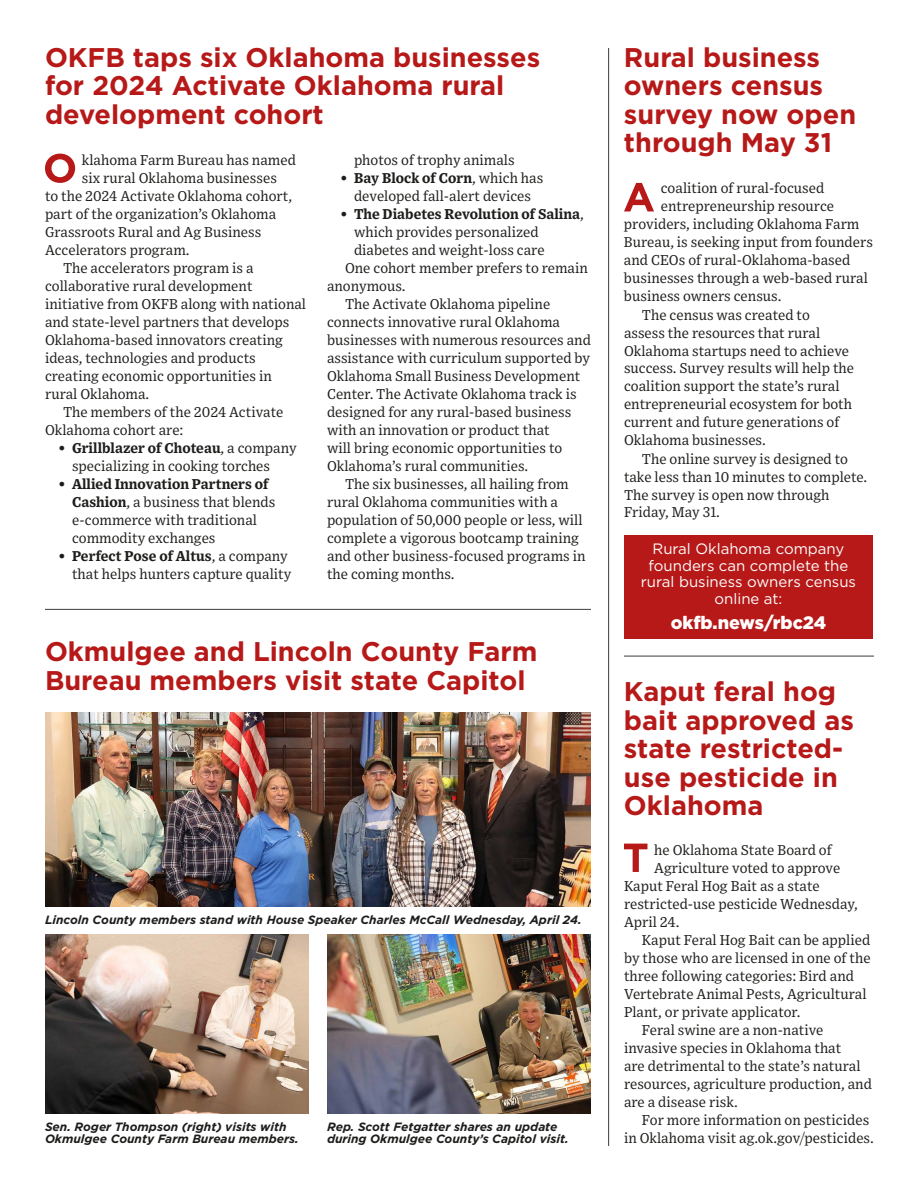
<style>
.page{position:relative;width:918px;height:1188px;background:#fff}
.page>*{position:absolute;margin:0;border:0;box-sizing:border-box;transform-origin:0 0}
.Headline_-_Gotham{font:700 27px/28.5px "Gotham";color:#b61918}
.t1{font:900 18px "Gotham";color:#fff}
.t2{font:15px/16.5px "Gotham";color:#fff;text-align:center}
.Body_Text_-_Exchange{font:14.25px/18px "Exchange";color:#1d1d1b}
.t3{font:italic 700 12px/12px "Gotham";color:#1d1d1b}
.s1{font-weight:700}
</style>
<div class="page">
<svg style="left:624px;top:183px;width:30px;height:28px"></svg>
<svg style="left:45px;top:154px;width:30px;height:29px"></svg>
<svg style="left:624px;top:844px;width:23px;height:28px"></svg>
<hr style="left:608px;top:48px;width:1px;height:1098px;background:#3c3c3b">
<div style="left:624px;top:535px;width:249px;height:103px;background:#b61918"></div>
<hr style="left:624px;top:656px;width:250px;height:1px;background:#3c3c3b">
<hr style="left:45px;top:609px;width:546px;height:1px;background:#3c3c3b">
<img style="left:45px;top:712px;width:546px;height:195px">
<img style="left:45px;top:934px;width:264px;height:180px">
<img style="left:327px;top:934px;width:264px;height:180px">
<p class="Headline_-_Gotham" style="left:45px;top:43px;width:497px">OKFB taps six Oklahoma businesses for 2024 Activate Oklahoma rural development cohort</p>
<p class="Headline_-_Gotham" style="left:624px;top:43px;width:234px">Rural business owners census survey now open through May 31</p>
<p class="Body_Text_-_Exchange" style="left:354px;top:150px;width:162px">photos of trophy animals</p>
<p class="Body_Text_-_Exchange" style="left:341px;top:168px;width:204px;text-align:center"><span class="s1">• Bay Block of Corn</span>, which has developed fall-alert devices</p>
<p class="Body_Text_-_Exchange" style="left:354px;top:204px;width:231px;text-indent:-14px"><span class="s1">• The Diabetes Revolution of Salina</span>, which provides personalized diabetes and weight-loss care</p>
<p class="Body_Text_-_Exchange" style="left:327px;top:258px;width:262px;text-indent:18px">One cohort member prefers to remain anonymous.</p>
<p class="Body_Text_-_Exchange" style="left:327px;top:294px;width:265px;text-indent:18px">The Activate Oklahoma pipeline connects innovative rural Oklahoma businesses with numerous resources and assistance with curriculum supported by Oklahoma Small Business Development Center. The Activate Oklahoma track is designed for any rural-based business with an innovation or product that<br>will bring economic opportunities to Oklahoma’s rural communities.</p>
<p class="Body_Text_-_Exchange" style="left:327px;top:474px;width:260px;text-indent:18px">The six businesses, all hailing from rural Oklahoma communities with a population of 50,000 people or less, will complete a vigorous bootcamp training and other business-focused programs in the coming months.</p>
<p class="Body_Text_-_Exchange" style="left:82px;top:150px;width:216px">klahoma Farm Bureau has named</p>
<p class="Body_Text_-_Exchange" style="left:82px;top:168px;width:197px">six rural Oklahoma businesses</p>
<p class="Body_Text_-_Exchange" style="left:45px;top:186px;width:249px">to the 2024 Activate Oklahoma cohort,</p>
<p class="Body_Text_-_Exchange" style="left:45px;top:204px;width:233px">part of the organization’s Oklahoma</p>
<p class="Body_Text_-_Exchange" style="left:45px;top:222px;width:218px">Grassroots Rural and Ag Business</p>
<p class="Body_Text_-_Exchange" style="left:45px;top:240px;width:146px">Accelerators program.</p>
<p class="Body_Text_-_Exchange" style="left:45px;top:258px;width:263px;text-indent:18px">The accelerators program is a collaborative rural development initiative from OKFB along with national and state-level partners that develops Oklahoma-based innovators creating ideas, technologies and products creating economic opportunities in rural Oklahoma.</p>
<p class="Body_Text_-_Exchange" style="left:45px;top:402px;width:240px;text-indent:18px">The members of the 2024 Activate<br>Oklahoma cohort are:</p>
<p class="Body_Text_-_Exchange" style="left:72px;top:438px;width:226px;text-indent:-14px"><span class="s1">• Grillblazer of Choteau</span>, a company specializing in cooking torches</p>
<p class="Body_Text_-_Exchange" style="left:72px;top:474px;width:205px;text-indent:-14px"><span class="s1">• Allied Innovation Partners of<br>Cashion</span>, a business that blends e-commerce with traditional commodity exchanges</p>
<p class="Body_Text_-_Exchange" style="left:59px;top:546px;width:234px;text-align:right"><span class="s1">• Perfect Pose of Altus</span>, a company that helps hunters capture quality</p>
<p class="Body_Text_-_Exchange" style="left:661px;top:179px;width:165px">coalition of rural-focused</p>
<p class="Body_Text_-_Exchange" style="left:661px;top:197px;width:175px">entrepreneurship resource</p>
<p class="Body_Text_-_Exchange" style="left:624px;top:215px;width:237px">providers, including Oklahoma Farm</p>
<p class="Body_Text_-_Exchange" style="left:624px;top:233px;width:251px">Bureau, is seeking input from founders</p>
<p class="Body_Text_-_Exchange" style="left:624px;top:251px;width:228px">and CEOs of rural-Oklahoma-based</p>
<p class="Body_Text_-_Exchange" style="left:624px;top:269px;width:245px">businesses through a web-based rural</p>
<p class="Body_Text_-_Exchange" style="left:624px;top:287px;width:159px">business owners census.</p>
<p class="Body_Text_-_Exchange" style="left:624px;top:305px;width:232px;text-indent:18px">The census was created to assess the resources that rural<br>Oklahoma startups need to achieve success. Survey results will help the coalition support the state’s rural entrepreneurial ecosystem for both current and future generations of<br>Oklahoma businesses.</p>
<p class="Body_Text_-_Exchange" style="left:624px;top:449px;width:245px;text-indent:18px">The online survey is designed to take less than 10 minutes to complete.<br>The survey is open now through<br>Friday, May 31.</p>
<p class="t2" style="left:641px;top:540px;width:217px">Rural Oklahoma company founders can complete the rural business owners census online at:</p>
<p class="t1" style="left:671px;top:611px;width:157px">okfb.news/rbc24</p>
<p class="Headline_-_Gotham" style="left:45px;top:637px;width:494px">Okmulgee and Lincoln County Farm<br>Bureau members visit state Capitol</p>
<p class="t3" style="left:45px;top:913px;width:538px">Lincoln County members stand with House Speaker Charles McCall Wednesday, April 24.</p>
<p class="t3" style="left:45px;top:1121px;width:255px">Sen. Roger Thompson (right) visits with<br>Okmulgee County Farm Bureau members.</p>
<p class="t3" style="left:327px;top:1121px;width:243px">Rep. Scott Fetgatter shares an update during Okmulgee County’s Capitol visit.</p>
<p class="Headline_-_Gotham" style="left:624px;top:677px;width:231px">Kaput feral hog bait approved as state restricted&shy;use pesticide in<br>Oklahoma</p>
<p class="Body_Text_-_Exchange" style="left:654px;top:840px;width:179px">he Oklahoma State Board of</p>
<p class="Body_Text_-_Exchange" style="left:654px;top:858px;width:188px">Agriculture voted to approve</p>
<p class="Body_Text_-_Exchange" style="left:624px;top:876px;width:197px">Kaput Feral Hog Bait as a state</p>
<p class="Body_Text_-_Exchange" style="left:624px;top:894px;width:235px">restricted-use pesticide Wednesday,</p>
<p class="Body_Text_-_Exchange" style="left:624px;top:912px;width:57px">April 24.</p>
<p class="Body_Text_-_Exchange" style="left:624px;top:930px;width:248px;text-indent:18px">Kaput Feral Hog Bait can be applied by those who are licensed in one of the three following categories: Bird and Vertebrate Animal Pests, Agricultural Plant, or private applicator.</p>
<p class="Body_Text_-_Exchange" style="left:624px;top:1020px;width:249px;text-indent:18px">Feral swine are a non-native invasive species in Oklahoma that<br>are detrimental to the state’s natural resources, agriculture production, and are a disease risk.</p>
<p class="Body_Text_-_Exchange" style="left:624px;top:1110px;width:251px;text-indent:18px">For more information on pesticides in Oklahoma visit ag.ok.gov/pesticides.</p>
</div>
